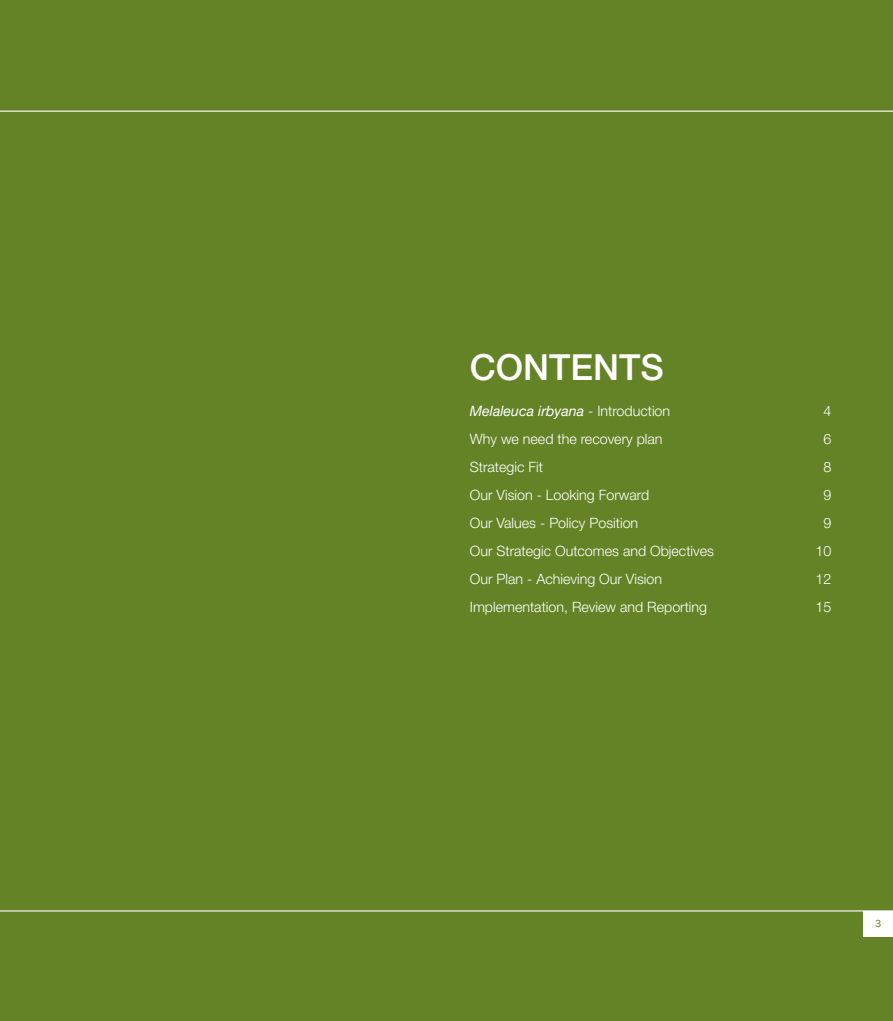
<style>
.page{position:relative;width:893px;height:1021px;background:#fff}
.page>*{position:absolute;margin:0;border:0;box-sizing:border-box;transform-origin:0 0}
.t1{font:500 36px "Helvetica Neue LT Std";color:#fff}
.t2{font:300 14.25px "Helvetica Neue LT Std";color:#fff}
.t3{font:italic 14.25px "Helvetica Neue LT Std";color:#fff}
.t4{font:10.5px "Franklin Gothic";color:#648326}
.s1{font-weight:300;font-style:normal}
</style>
<div class="page">
<img style="left:0;top:0;width:1px;height:1020px">
<div style="left:1px;top:0;width:892px;height:1020px;background:#648326"></div>
<div style="left:863px;top:910px;width:30px;height:26px;background:#fff"></div>
<hr style="left:0;top:910px;width:893px;height:1px;background:#fff">
<hr style="left:0;top:111px;width:893px;height:1px;background:#fff">
<h1 class="t1" style="left:470px;top:345px;width:196px">CONTENTS</h1>
<p class="t3" style="left:470px;top:402px;width:202px">Melaleuca irbyana <span class="s1">- Introduction</span></p>
<p class="t2" style="left:823px;top:402px;width:9px">4</p>
<p class="t2" style="left:470px;top:430px;width:194px">Why we need the recovery plan</p>
<p class="t2" style="left:823px;top:430px;width:9px">6</p>
<p class="t2" style="left:470px;top:458px;width:75px">Strategic Fit</p>
<p class="t2" style="left:823px;top:458px;width:9px">8</p>
<p class="t2" style="left:470px;top:486px;width:181px">Our Vision - Looking Forward</p>
<p class="t2" style="left:823px;top:486px;width:9px">9</p>
<p class="t2" style="left:470px;top:514px;width:170px">Our Values - Policy Position</p>
<p class="t2" style="left:823px;top:514px;width:9px">9</p>
<p class="t2" style="left:470px;top:542px;width:246px">Our Strategic Outcomes and Objectives</p>
<p class="t2" style="left:815px;top:542px;width:17px">10</p>
<p class="t2" style="left:470px;top:570px;width:194px">Our Plan - Achieving Our Vision</p>
<p class="t2" style="left:815px;top:570px;width:17px">12</p>
<p class="t2" style="left:470px;top:598px;width:239px">Implementation, Review and Reporting</p>
<p class="t2" style="left:815px;top:598px;width:17px">15</p>
<p class="t4" style="left:875px;top:917px;width:8px">3</p>
</div>
